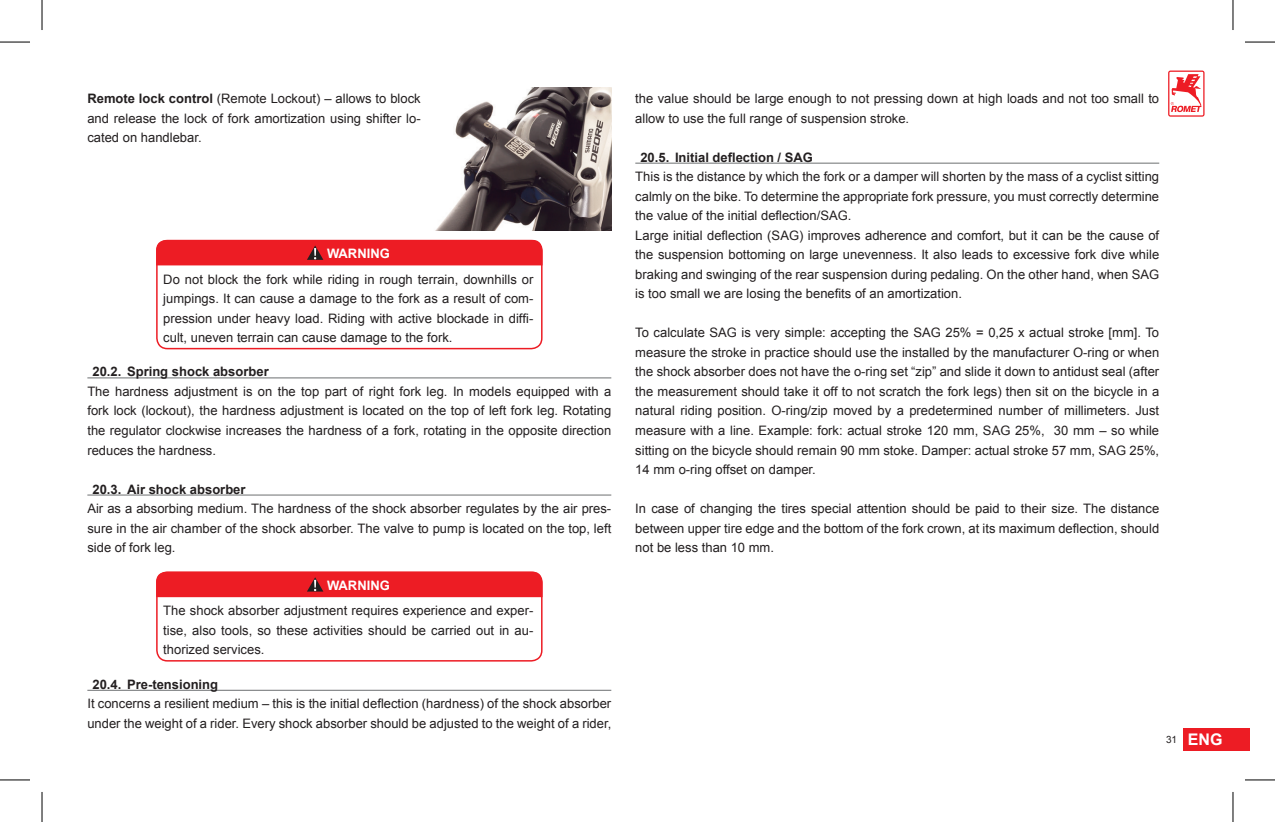
<style>
.page{position:relative;width:1275px;height:822px;background:#fff}
.page>*{position:absolute;margin:0;border:0;box-sizing:border-box;transform-origin:0 0}
.t1{font:700 16px "Arial";color:#fff}
.treść{font:13px/19.6px "Arial";color:#231f20;text-align:justify}
.t2{font:700 13px "Arial";color:#231f20}
.s1{font-weight:700}
.s2{font-weight:700;color:#fff}
.s3{font-weight:400;font-size:10px;color:#231f20}
</style>
<div class="page">
<div style="left:1183px;top:727px;width:67px;height:23px;background:#ed1c24"></div>
<svg style="left:1168px;top:70px;width:36px;height:47px"></svg>
<hr style="left:87px;top:377px;width:524px;height:1px;background:#6d6f71">
<hr style="left:87px;top:494px;width:524px;height:1px;background:#6d6f71">
<hr style="left:87px;top:689px;width:524px;height:1px;background:#6d6f71">
<div style="left:156px;top:240px;width:386px;height:25px;background:#ed1c24"></div>
<div style="left:156px;top:240px;width:386px;height:109px;border:2px solid #ed1c24;border-radius:11px"></div>
<div style="left:156px;top:572px;width:386px;height:24px;background:#ed1c24"></div>
<div style="left:156px;top:571px;width:386px;height:90px;border:2px solid #ed1c24;border-radius:11px"></div>
<hr style="left:635px;top:162px;width:524px;height:1px;background:#6d6f71">
<img style="left:436px;top:87px;width:175px;height:143px">
<hr style="left:0;top:42px;width:30px;height:1px;background:#000">
<hr style="left:1245px;top:42px;width:30px;height:1px;background:#000">
<hr style="left:0;top:779px;width:30px;height:1px;background:#000">
<hr style="left:1245px;top:779px;width:30px;height:1px;background:#000">
<hr style="left:42px;top:0;width:1px;height:30px;background:#000">
<hr style="left:42px;top:791px;width:1px;height:30px;background:#000">
<hr style="left:1232px;top:0;width:1px;height:30px;background:#000">
<hr style="left:1232px;top:791px;width:1px;height:30px;background:#000">
<p class="treść" style="left:87px;top:89px;width:335px"><span class="s1">Remote lock control</span> (Remote Lockout) – allows to block and release the lock of fork amortization using shifter lo&shy;cated on handlebar.</p>
<p class="treść" style="left:163px;top:241px;width:371px;line-height:25.2px;text-indent:164px"><span class="s2">WARNING<br></span>Do not block the fork while riding in rough terrain, downhills or</p>
<p class="treść" style="left:163px;top:288px;width:372px">jumpings. It can cause a damage to the fork as a result of com&shy;pression under heavy load. Riding with active blockade in diffi&shy;cult, uneven terrain can cause damage to the fork.</p>
<p class="t2" style="left:92px;top:362px;width:178px">20.2. Spring shock absorber</p>
<p class="treść" style="left:87px;top:381px;width:525px">The hardness adjustment is on the top part of right fork leg. In models equipped with a fork lock (lockout), the hardness adjustment is located on the top of left fork leg. Rotating the regulator clockwise increases the hardness of a fork, rotating in the opposite direction reduces the hardness.</p>
<p class="t2" style="left:92px;top:479px;width:155px">20.3. Air shock absorber</p>
<p class="treść" style="left:87px;top:498px;width:525px">Air as a absorbing medium. The hardness of the shock absorber regulates by the air pres&shy;sure in the air chamber of the shock absorber. The valve to pump is located on the top, left side of fork leg.</p>
<p class="treść" style="left:163px;top:572px;width:371px;line-height:25.2px;text-indent:164px"><span class="s2">WARNING<br></span>The shock absorber adjustment requires experience and exper-</p>
<p class="treść" style="left:163px;top:620px;width:371px">tise, also tools, so these activities should be carried out in au&shy;thorized services.</p>
<p class="t2" style="left:92px;top:674px;width:127px">20.4. Pre-tensioning</p>
<p class="treść" style="left:87px;top:693px;width:525px">It concerns a resilient medium – this is the initial deflection (hardness) of the shock absorber under the weight of a rider. Every shock absorber should be adjusted to the weight of a rider,</p>
<p class="treść" style="left:635px;top:89px;width:525px">the value should be large enough to not pressing down at high loads and not too small to allow to use the full range of suspension stroke.</p>
<p class="t2" style="left:640px;top:148px;width:174px">20.5. Initial deflection / SAG</p>
<p class="treść" style="left:635px;top:167px;width:525px">This is the distance by which the fork or a damper will shorten by the mass of a cyclist sitting calmly on the bike. To determine the appropriate fork pressure, you must correctly determine the value of the initial deflection/SAG.</p>
<p class="treść" style="left:635px;top:225px;width:525px">Large initial deflection (SAG) improves adherence and comfort, but it can be the cause of the suspension bottoming on large unevenness. It also leads to excessive fork dive while braking and swinging of the rear suspension during pedaling. On the other hand, when SAG is too small we are losing the benefits of an amortization.</p>
<p class="treść" style="left:635px;top:323px;width:525px">To calculate SAG is very simple: accepting the SAG 25% = 0,25 x actual stroke [mm]. To measure the stroke in practice should use the installed by the manufacturer O-ring or when the shock absorber does not have the o-ring set “zip” and slide it down to antidust seal (after the measurement should take it off to not scratch the fork legs) then sit on the bicycle in a natural riding position. O-ring/zip moved by a predetermined number of millimeters. Just measure with a line. Example: fork: actual stroke 120 mm, SAG 25%, 30 mm – so while sitting on the bicycle should remain 90 mm stoke. Damper: actual stroke 57 mm, SAG 25%, 14 mm o-ring offset on damper.</p>
<p class="treść" style="left:635px;top:498px;width:525px">In case of changing the tires special attention should be paid to their size. The distance between upper tire edge and the bottom of the fork crown, at its maximum deflection, should not be less than 10 mm.</p>
<p class="t1" style="left:1166px;top:728px;width:58px"><span class="s3">31</span> ENG</p>
</div>
